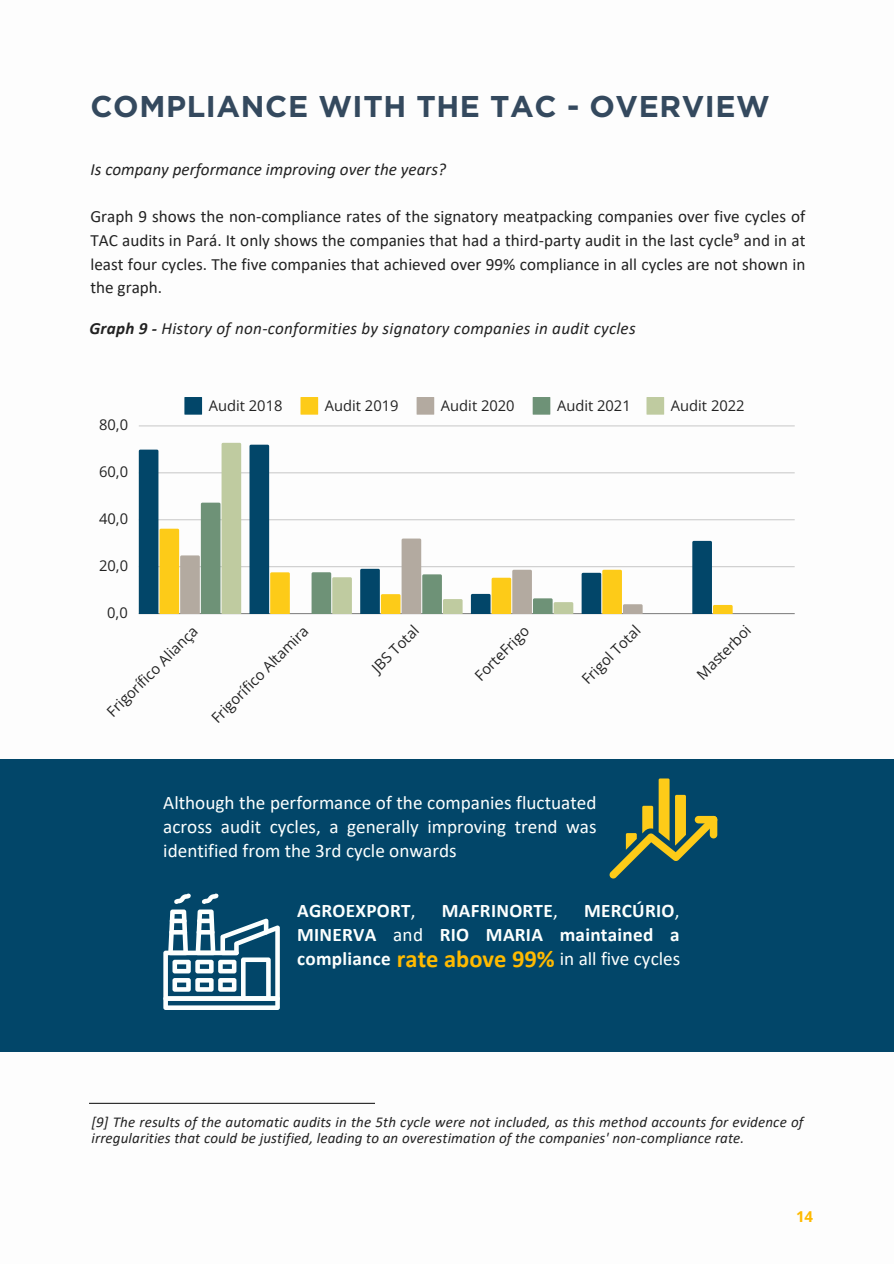
<style>
.page{position:relative;width:894px;height:1264px;background:#fff}
.page>*{position:absolute;margin:0;border:0;box-sizing:border-box;transform-origin:0 0}
.t1{font:700 30px "Gotham";letter-spacing:.02em;color:#34495e}
.t2{font:700 24.45px "Calibri";color:#ffba00}
.t3{font:19.2px/24px "Calibri";color:#fcfffe;text-align:justify}
.t4{font:700 19.2px/23.7px "Calibri";letter-spacing:.015em;color:#fcfffe;text-align:justify}
.t5{font:17.1px/23.7px "Calibri";color:#222;text-align:justify}
.t6{font:italic 17.1px "Calibri";letter-spacing:.015em;color:#222}
.t7{font:italic 15px/15.8px "Calibri";letter-spacing:.01em;color:#222}
.t8{font:700 15px "Open Sans";color:#ffba00}
.t9{font:14.7px "Open Sans";color:#222}
.s1{font-weight:700}
.s2{font-weight:400}
</style>
<div class="page">
<hr style="left:89px;top:1102px;width:286px;height:1px;background:#222">
<div style="left:0;top:759px;width:893px;height:291px;background:#024669"></div>
<svg style="left:163px;top:893px;width:117px;height:116px"></svg>
<svg style="left:609px;top:778px;width:108px;height:100px;background:#436853"></svg>
<svg style="left:184px;top:397px;width:18px;height:17px"></svg>
<svg style="left:300px;top:397px;width:18px;height:17px"></svg>
<svg style="left:416px;top:397px;width:18px;height:17px"></svg>
<svg style="left:532px;top:397px;width:18px;height:17px"></svg>
<svg style="left:646px;top:397px;width:18px;height:17px"></svg>
<hr style="left:139px;top:613px;width:655px;height:1px;background:#222;opacity:.6">
<hr style="left:139px;top:566px;width:655px;height:1px;background:#d1d1d1">
<hr style="left:139px;top:519px;width:655px;height:1px;background:#d5d5d5">
<hr style="left:139px;top:472px;width:655px;height:1px;background:#d8d8d8">
<hr style="left:139px;top:425px;width:655px;height:1px;background:#ddd">
<svg style="left:139px;top:443px;width:102px;height:170px"></svg>
<svg style="left:249px;top:444px;width:41px;height:169px"></svg>
<svg style="left:311px;top:572px;width:41px;height:41px;background:#9fb596"></svg>
<svg style="left:360px;top:538px;width:102px;height:75px"></svg>
<svg style="left:471px;top:569px;width:102px;height:44px"></svg>
<svg style="left:581px;top:569px;width:61px;height:44px"></svg>
<svg style="left:692px;top:541px;width:40px;height:72px"></svg>
<h4 class="t1" style="left:90px;top:88px;width:680px">COMPLIANCE WITH THE TAC - OVERVIEW</h4>
<h1 class="t6" style="left:90px;top:162px;width:357px">Is company performance improving over the years?</h1>
<h4 class="t5" style="left:90px;top:206px;width:716px">Graph 9 shows the non-compliance rates of the signatory meatpacking companies over five cycles of TAC audits in Pará. It only shows the companies that had a third-party audit in the last cycle⁹ and in at least four cycles. The five companies that achieved over 99% compliance in all cycles are not shown in the graph.</h4>
<h4 class="t6" style="left:89px;top:321px;width:547px"><span class="s1">Graph 9 -</span> History of non-conformities by signatory companies in audit cycles</h4>
<p class="t9" style="left:99px;top:414px;width:30px">80,0</p>
<p class="t9" style="left:99px;top:461px;width:30px">60,0</p>
<p class="t9" style="left:99px;top:508px;width:30px">40,0</p>
<p class="t9" style="left:99px;top:555px;width:30px">20,0</p>
<p class="t9" style="left:107px;top:602px;width:22px">0,0</p>
<p class="t9" style="left:209px;top:395px;width:75px">Audit 2018</p>
<p class="t9" style="left:325px;top:395px;width:75px">Audit 2019</p>
<p class="t9" style="left:441px;top:395px;width:75px">Audit 2020</p>
<p class="t9" style="left:557px;top:395px;width:75px">Audit 2021</p>
<p class="t9" style="left:670px;top:395px;width:75px">Audit 2022</p>
<p class="t9" style="left:102px;top:706px;width:123px;rotate:-45deg">Frigorífi co Aliança</p>
<p class="t9" style="left:206px;top:712px;width:132px;rotate:-45deg">Frigorífi co Altamira</p>
<p class="t9" style="left:367px;top:662px;width:61px;rotate:-45deg">JBS Total</p>
<p class="t9" style="left:470px;top:670px;width:72px;rotate:-45deg">ForteFrigo</p>
<p class="t9" style="left:577px;top:674px;width:77px;rotate:-45deg">Frigol Total</p>
<p class="t9" style="left:691px;top:669px;width:71px;rotate:-45deg">Masterboi</p>
<h2 class="t3" style="left:163px;top:792px;width:434px">Although the performance of the companies fluctuated across audit cycles, a generally improving trend was identified from the 3rd cycle onwards</h2>
<p class="t4" style="left:297px;top:900px;width:384px;text-indent:287px">MERCÚRIO<span class="s2">, </span>MINERVA <span class="s2">and</span> RIO MARIA maintained a compliance</p>
<p class="t4" style="left:297px;top:900px;width:120px">AGROEXPORT<span class="s2">,</span></p>
<p class="t4" style="left:442px;top:900px;width:117px">MAFRINORTE<span class="s2">,</span></p>
<p class="t2" style="left:397px;top:948px;width:159px">rate above 99%</p>
<h3 class="t3" style="left:559px;top:948px;width:122px">in all five cycles</h3>
<h3 class="t7" style="left:91px;top:1115px;width:713px">[9] The results of the automatic audits in the 5th cycle were not included, as this method accounts for evidence of irregularities that could be justified, leading to an overestimation of the companies' non-compliance rate.</h3>
<h3 class="t8" style="left:795px;top:1205px;width:19px">14</h3>
</div>
